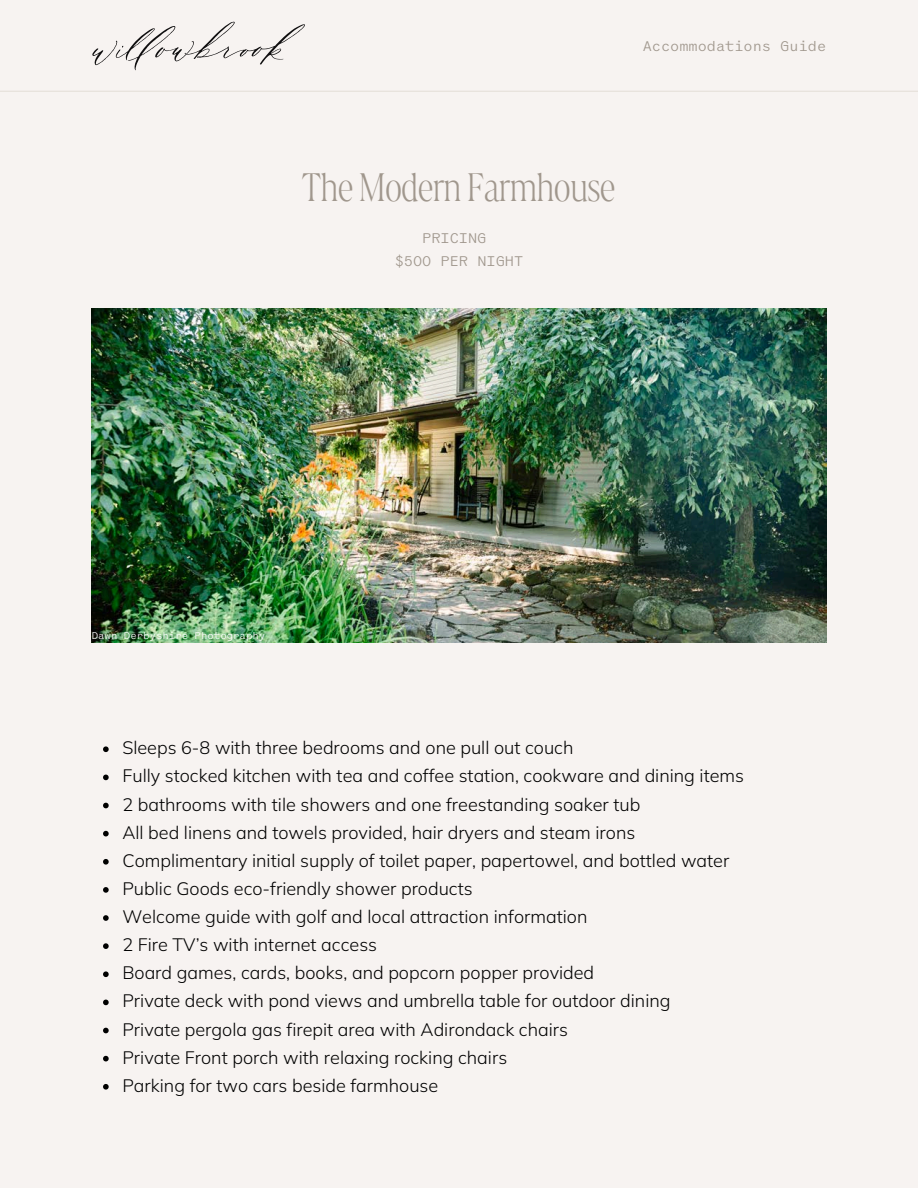
<style>
.page{position:relative;width:918px;height:1188px;background:#f7f3f1}
.page>*{position:absolute;margin:0;border:0;box-sizing:border-box;transform-origin:0 0}
.t1{font:42px "Marlide Display Light";color:#a0978d}
.t2{font:300 18px "Mulish";color:#000}
.t3{font:15px/22.5px "Coordinates";color:#a0978d}
.t4{font:10.5px "Coordinates";color:#fff}
</style>
<div class="page">
<hr style="left:0;top:91px;width:918px;height:1px;background:#e5e0d9">
<svg style="left:92px;top:22px;width:213px;height:48px"></svg>
<svg style="left:103px;top:746px;width:6px;height:6px"></svg>
<svg style="left:103px;top:775px;width:6px;height:5px"></svg>
<svg style="left:103px;top:803px;width:6px;height:5px"></svg>
<svg style="left:103px;top:831px;width:6px;height:5px"></svg>
<svg style="left:103px;top:859px;width:6px;height:6px"></svg>
<svg style="left:103px;top:887px;width:6px;height:6px"></svg>
<svg style="left:103px;top:915px;width:6px;height:6px"></svg>
<svg style="left:103px;top:943px;width:6px;height:6px"></svg>
<svg style="left:103px;top:971px;width:6px;height:6px"></svg>
<svg style="left:103px;top:1000px;width:6px;height:5px"></svg>
<svg style="left:103px;top:1028px;width:6px;height:5px"></svg>
<svg style="left:103px;top:1056px;width:6px;height:5px"></svg>
<svg style="left:103px;top:1084px;width:6px;height:6px"></svg>
<img style="left:92px;top:309px;width:734px;height:334px">
<p class="t3" style="left:643px;top:35px;width:185px">Accommodations Guide</p>
<p class="t1" style="left:302px;top:163px;width:315px">The Modern Farmhouse</p>
<p class="t3" style="left:395px;top:227px;width:130px;text-indent:28px">PRICING $500 PER NIGHT</p>
<p class="t4" style="left:92px;top:630px;width:175px">Dawn Derbyshire Photography</p>
<h4 class="t2" style="left:122px;top:736px;width:453px">Sleeps 6-8 with three bedrooms and one pull out couch</h4>
<h1 class="t2" style="left:122px;top:764px;width:623px">Fully stocked kitchen with tea and coffee station, cookware and dining items</h1>
<h3 class="t2" style="left:122px;top:792px;width:520px">2 bathrooms with tile showers and one freestanding soaker tub</h3>
<p class="t2" style="left:122px;top:821px;width:514px">All bed linens and towels provided, hair dryers and steam irons</p>
<p class="t2" style="left:122px;top:849px;width:608px">Complimentary initial supply of toilet paper, papertowel, and bottled water</p>
<p class="t2" style="left:122px;top:877px;width:352px">Public Goods eco-friendly shower products</p>
<p class="t2" style="left:122px;top:905px;width:467px">Welcome guide with golf and local attraction information</p>
<p class="t2" style="left:122px;top:933px;width:256px">2 Fire TV’s with internet access</p>
<p class="t2" style="left:122px;top:961px;width:473px">Board games, cards, books, and popcorn popper provided</p>
<p class="t2" style="left:122px;top:989px;width:550px">Private deck with pond views and umbrella table for outdoor dining</p>
<p class="t2" style="left:122px;top:1017px;width:447px">Private pergola gas firepit area with Adirondack chairs</p>
<p class="t2" style="left:122px;top:1046px;width:386px">Private Front porch with relaxing rocking chairs</p>
<p class="t2" style="left:122px;top:1074px;width:317px">Parking for two cars beside farmhouse</p>
</div>
